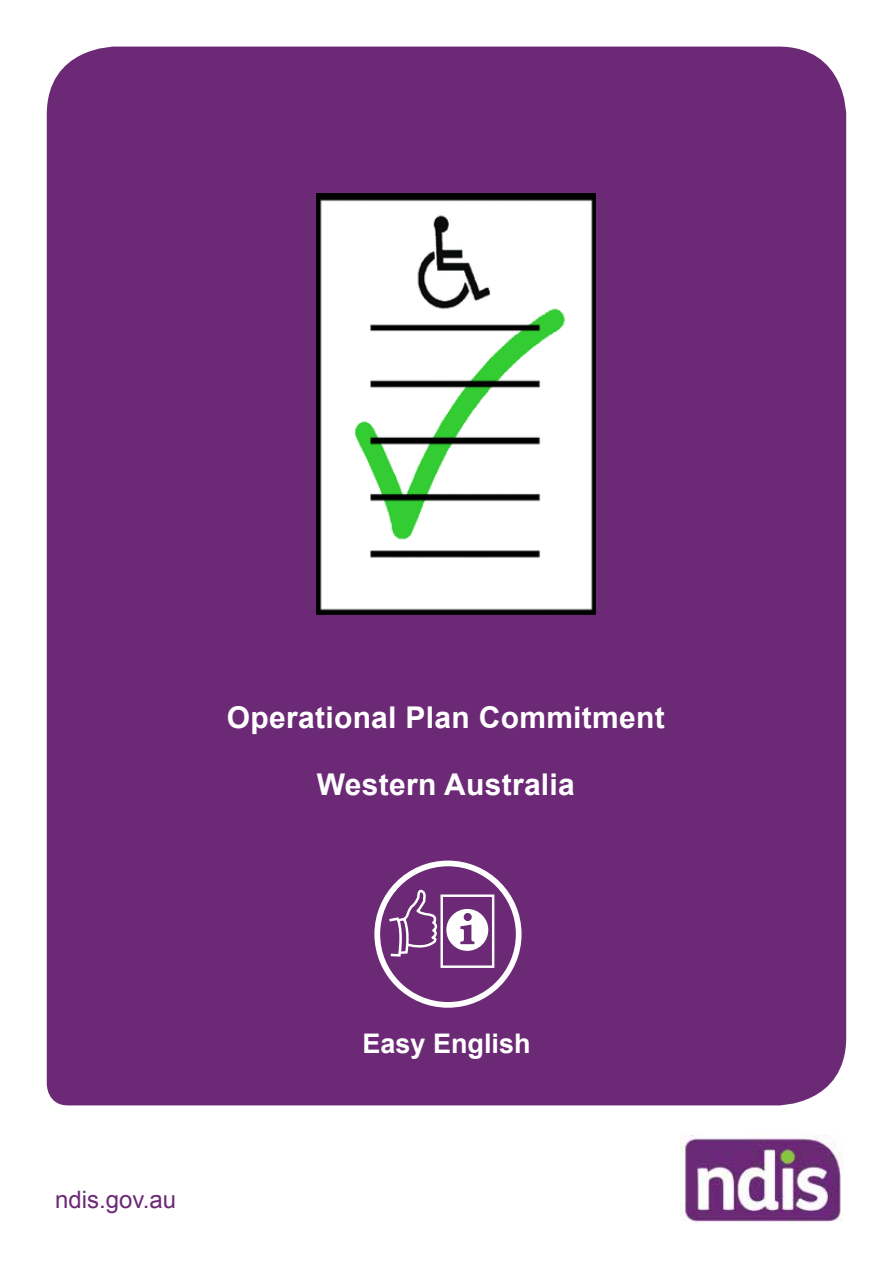
<style>
.page{position:relative;width:893px;height:1263px;background:#fff}
.page>*{position:absolute;margin:0;border:0;box-sizing:border-box;transform-origin:0 0}
.t1{font:700 30px "Arial";letter-spacing:.01em;color:#fff}
.t2{font:700 27px "Arial";color:#fff}
.t3{font:24px "Arial";color:#6b2976}
</style>
<div class="page">
<div style="left:47px;top:47px;width:799px;height:1058px;background:#6b2976"></div>
<img style="left:680px;top:1135px;width:162px;height:88px">
<div style="left:374px;top:860px;width:148px;height:148px;border:6px solid #fff;border-radius:50%"></div>
<svg style="left:386px;top:890px;width:110px;height:79px"></svg>
<img style="left:317px;top:193px;width:278px;height:421px">
<img style="left:302px;top:255px;width:279px;height:324px">
<p class="t1" style="left:227px;top:697px;width:439px">Operational Plan Commitment</p>
<p class="t1" style="left:317px;top:764px;width:260px">Western Australia</p>
<p class="t3" style="left:55px;top:1183px;width:122px">ndis.gov.au</p>
<p class="t2" style="left:362px;top:1025px;width:170px">Easy English</p>
</div>
